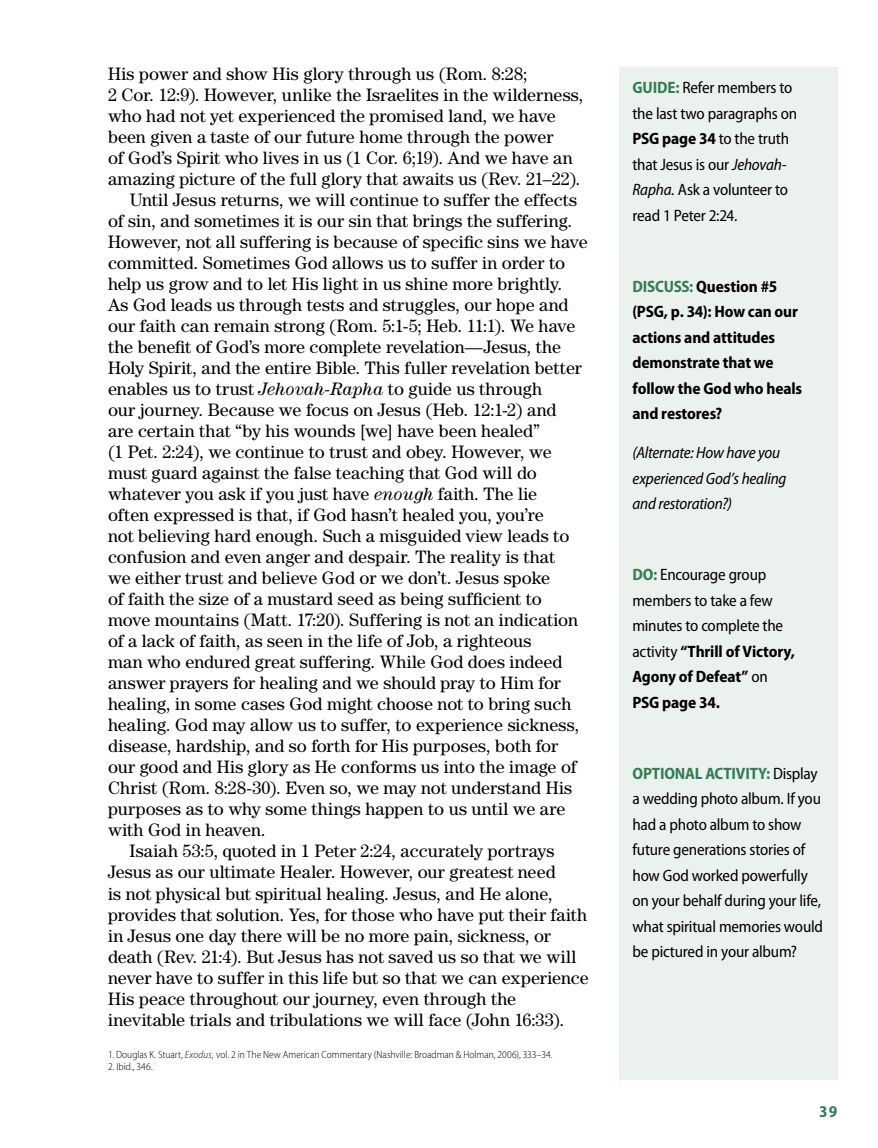
<style>
.page{position:relative;width:878px;height:1148px;background:#fff}
.page>*{position:absolute;margin:0;border:0;box-sizing:border-box;transform-origin:0 0}
.t1{font:18px "Century Std";color:#000}
.t2{font:semi-condensed 16.5px/25.5px "Myriad Pro";letter-spacing:-.015em;color:#000}
.t3{font:700 semi-condensed 16.5px/25.5px "Myriad Pro";letter-spacing:-.01em;color:#000}
.t4{font:italic semi-condensed 16.5px/25.5px "Myriad Pro";letter-spacing:-.015em;color:#000}
.t5{font:700 semi-condensed 16.5px "Myriad Pro";color:#357d57}
.t6{font:300 semi-condensed 10.5px "Myriad Pro";color:#000}
.s1{font-style:italic}
.s2{font-weight:700;color:#357d57}
.s3{font-weight:700}
.s4{color:#357d57}
</style>
<div class="page">
<div style="left:619px;top:68px;width:218px;height:1012px;background:#ebf2ee"></div>
<p class="t1" style="left:108px;top:63px;width:421px">His power and show His glory through us (Rom. 8:28;</p>
<p class="t1" style="left:108px;top:84px;width:477px">2 Cor. 12:9). However, unlike the Israelites in the wilderness,</p>
<p class="t1" style="left:108px;top:105px;width:449px">who had not yet experienced the promised land, we have</p>
<p class="t1" style="left:108px;top:126px;width:447px">been given a taste of our future home through the power</p>
<p class="t1" style="left:108px;top:147px;width:466px">of God’s Spirit who lives in us (1 Cor. 6;19). And we have an</p>
<p class="t1" style="left:108px;top:168px;width:474px">amazing picture of the full glory that awaits us (Rev. 21–22).</p>
<p class="t1" style="left:130px;top:189px;width:449px">Until Jesus returns, we will continue to suffer the effects</p>
<p class="t1" style="left:108px;top:210px;width:465px">of sin, and sometimes it is our sin that brings the suffering.</p>
<p class="t1" style="left:108px;top:231px;width:481px">However, not all suffering is because of specific sins we have</p>
<p class="t1" style="left:108px;top:252px;width:458px">committed. Sometimes God allows us to suffer in order to</p>
<p class="t1" style="left:108px;top:273px;width:456px">help us grow and to let His light in us shine more brightly.</p>
<p class="t1" style="left:108px;top:294px;width:462px">As God leads us through tests and struggles, our hope and</p>
<p class="t1" style="left:108px;top:315px;width:469px">our faith can remain strong (Rom. 5:1‑5; Heb. 11:1). We have</p>
<p class="t1" style="left:108px;top:336px;width:454px">the benefit of God’s more complete revelation—Jesus, the</p>
<p class="t1" style="left:108px;top:357px;width:475px">Holy Spirit, and the entire Bible. This fuller revelation better</p>
<p class="t1" style="left:108px;top:378px;width:435px">enables us to trust <span class="s1">Jehovah-Rapha</span> to guide us through</p>
<p class="t1" style="left:108px;top:399px;width:450px">our journey. Because we focus on Jesus (Heb. 12:1‑2) and</p>
<p class="t1" style="left:108px;top:420px;width:433px">are certain that “by his wounds [we] have been healed”</p>
<p class="t1" style="left:108px;top:441px;width:445px">(1 Pet. 2:24), we continue to trust and obey. However, we</p>
<p class="t1" style="left:108px;top:462px;width:430px">must guard against the false teaching that God will do</p>
<p class="t1" style="left:108px;top:483px;width:430px">whatever you ask if you just have <span class="s1">enough</span> faith. The lie</p>
<p class="t1" style="left:108px;top:504px;width:437px">often expressed is that, if God hasn’t healed you, you’re</p>
<p class="t1" style="left:108px;top:525px;width:463px">not believing hard enough. Such a misguided view leads to</p>
<p class="t1" style="left:108px;top:546px;width:448px">confusion and even anger and despair. The reality is that</p>
<p class="t1" style="left:108px;top:567px;width:443px">we either trust and believe God or we don’t. Jesus spoke</p>
<p class="t1" style="left:108px;top:588px;width:435px">of faith the size of a mustard seed as being sufficient to</p>
<p class="t1" style="left:108px;top:609px;width:471px">move mountains (Matt. 17:20). Suffering is not an indication</p>
<p class="t1" style="left:108px;top:630px;width:425px">of a lack of faith, as seen in the life of Job, a righteous</p>
<p class="t1" style="left:108px;top:651px;width:456px">man who endured great suffering. While God does indeed</p>
<p class="t1" style="left:108px;top:672px;width:454px">answer prayers for healing and we should pray to Him for</p>
<p class="t1" style="left:108px;top:693px;width:465px">healing, in some cases God might choose not to bring such</p>
<p class="t1" style="left:108px;top:714px;width:473px">healing. God may allow us to suffer, to experience sickness,</p>
<p class="t1" style="left:108px;top:735px;width:451px">disease, hardship, and so forth for His purposes, both for</p>
<p class="t1" style="left:108px;top:756px;width:470px">our good and His glory as He conforms us into the image of</p>
<p class="t1" style="left:108px;top:777px;width:465px">Christ (Rom. 8:28‑30). Even so, we may not understand His</p>
<p class="t1" style="left:108px;top:798px;width:459px">purposes as to why some things happen to us until we are</p>
<p class="t1" style="left:108px;top:819px;width:159px">with God in heaven.</p>
<p class="t1" style="left:130px;top:840px;width:426px">Isaiah 53:5, quoted in 1 Peter 2:24, accurately portrays</p>
<p class="t1" style="left:108px;top:861px;width:449px">Jesus as our ultimate Healer. However, our greatest need</p>
<p class="t1" style="left:108px;top:882px;width:446px">is not physical but spiritual healing. Jesus, and He alone,</p>
<p class="t1" style="left:108px;top:903px;width:480px">provides that solution. Yes, for those who have put their faith</p>
<p class="t1" style="left:108px;top:924px;width:444px">in Jesus one day there will be no more pain, sickness, or</p>
<p class="t1" style="left:108px;top:945px;width:470px">death (Rev. 21:4). But Jesus has not saved us so that we will</p>
<p class="t1" style="left:108px;top:966px;width:482px">never have to suffer in this life but so that we can experience</p>
<p class="t1" style="left:108px;top:987px;width:409px">His peace throughout our journey, even through the</p>
<p class="t1" style="left:108px;top:1008px;width:457px">inevitable trials and tribulations we will face (John 16:33).</p>
<p class="t6" style="left:108px;top:1049px;width:446px">1. Douglas K. Stuart, <span class="s1">Exodus,</span> vol. 2 in The New American Commentary (Nashville: Broadman &amp; Holman, 2006), 333–34.</p>
<p class="t6" style="left:108px;top:1061px;width:46px">2. Ibid., 346.</p>
<p class="t2" style="left:632px;top:75px;width:166px"><span class="s2">GUIDE:</span> Refer members to the last two paragraphs on<br><span class="s3">PSG page 34</span> to the truth that Jesus is our <span class="s1">Jehovah-<br>Rapha.</span> Ask a volunteer to read 1 Peter 2:24.</p>
<p class="t3" style="left:632px;top:274px;width:171px"><span class="s4">DISCUSS:</span> Question #5 (PSG, p. 34): How can our actions and attitudes demonstrate that we follow the God who heals and restores?</p>
<p class="t4" style="left:632px;top:440px;width:156px">(Alternate: How have you experienced God’s healing and restoration?)</p>
<p class="t2" style="left:632px;top:562px;width:164px"><span class="s2">DO:</span> Encourage group members to take a few minutes to complete the activity <span class="s3">“Thrill of Victory,<br>Agony of Defeat”</span> on<br><span class="s3">PSG page 34.</span></p>
<p class="t2" style="left:632px;top:760px;width:192px"><span class="s2">OPTIONAL ACTIVITY:</span> Display a wedding photo album. If you had a photo album to show future generations stories of how God worked powerfully on your behalf during your life, what spiritual memories would be pictured in your album?</p>
<p class="t5" style="left:819px;top:1102px;width:20px">39</p>
</div>
